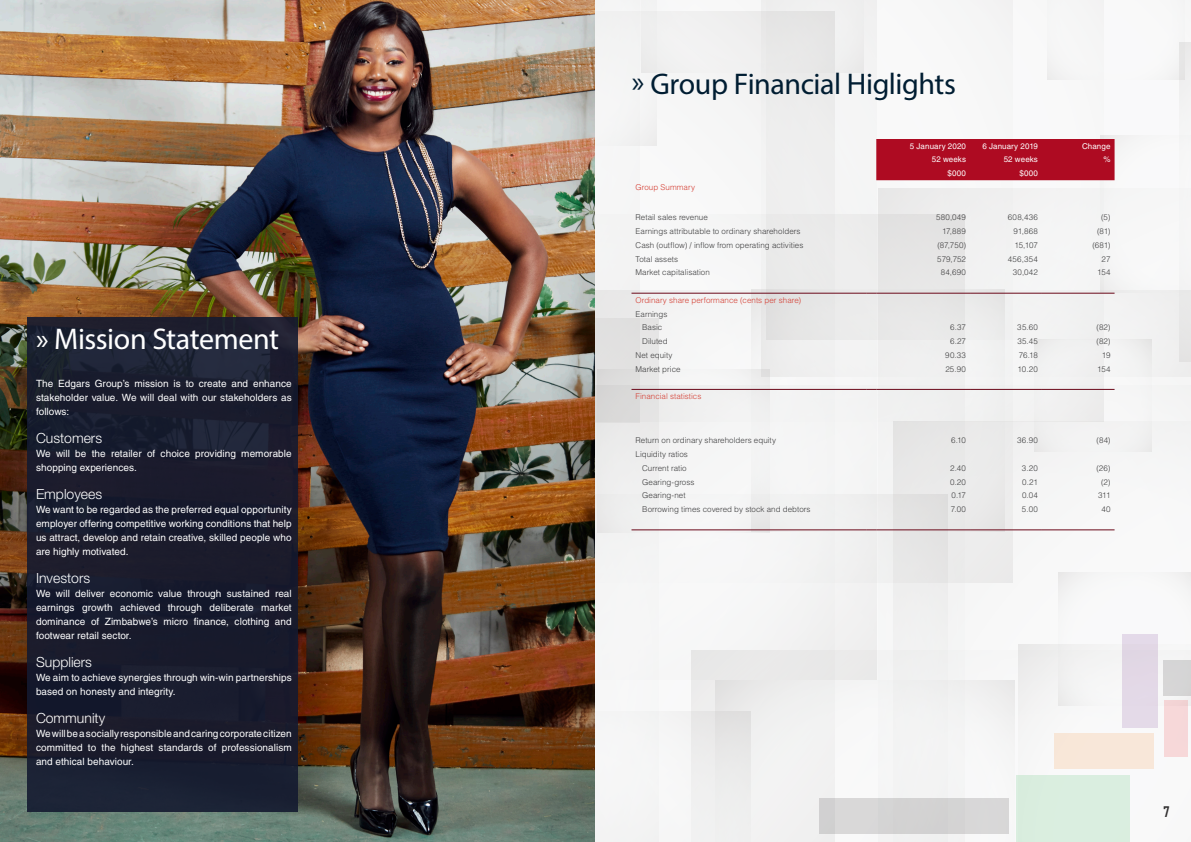
<style>
.page{position:relative;width:1191px;height:842px;background:#fff}
.page>*{position:absolute;margin:0;border:0;box-sizing:border-box;transform-origin:0 0}
.Heading_Side_Blue{font:30px "Myriad Pro";letter-spacing:-.015em;color:#001d32}
.Heading_Side_White{font:30px "Myriad Pro";letter-spacing:-.015em;color:#fff}
.Header_2_White{font:300 14px "Helvetica Neue LT Std";color:#fff}
.t1{font:700 14px "Agency FB";color:#312f30}
.Body_Text_White{font:10px/14px "Helvetica LT Std";letter-spacing:.005em;color:#fff;text-align:justify}
.Table_Contents{font:300 8px "Helvetica LT Std";letter-spacing:.005em;color:#3c3c3d}
.Table_Contents_Right{font:300 8px "Helvetica LT Std";letter-spacing:.025em;color:#3e3e3f}
.Table_Contents_Empha{font:300 8px "Helvetica LT Std";letter-spacing:.005em;color:#d43d32}
.Table_Top_White{font:8px "Helvetica LT Std";letter-spacing:.01em;color:#fff}
</style>
<div class="page">
<div style="left:762px;top:0;width:429px;height:376px;background:#f8f8f9"></div>
<div style="left:50px;top:0;width:826px;height:679px;background:#f3f3f3"></div>
<div style="left:878px;top:189px;width:313px;height:653px;background:#f5f5f5"></div>
<svg style="left:594px;top:214px;width:370px;height:628px"></svg>
<div style="left:1163px;top:660px;width:28px;height:35px;background:#d6d5d6"></div>
<div style="left:1122px;top:634px;width:35px;height:94px;background:#e3d9e7"></div>
<div style="left:1164px;top:700px;width:23px;height:57px;background:#f7d8d9"></div>
<div style="left:1054px;top:734px;width:99px;height:35px;background:#f8e7d9"></div>
<div style="left:1016px;top:775px;width:113px;height:67px;background:#daeee0"></div>
<div style="left:819px;top:799px;width:190px;height:35px;background:#d4d4d4"></div>
<img style="left:0;top:0;width:594px;height:842px">
<div style="left:876px;top:139px;width:238px;height:41px;background:#ae0b22"></div>
<hr style="left:631px;top:389px;width:235px;height:1px;background:#6b091a">
<hr style="left:876px;top:389px;width:94px;height:1px;background:#6b091a">
<hr style="left:970px;top:389px;width:72px;height:1px;background:#6b091a">
<hr style="left:1042px;top:389px;width:72px;height:1px;background:#6b091a">
<hr style="left:631px;top:530px;width:235px;height:1px;background:#6b091a">
<hr style="left:876px;top:530px;width:94px;height:1px;background:#6b091a">
<hr style="left:970px;top:530px;width:72px;height:1px;background:#6b091a">
<hr style="left:1042px;top:530px;width:72px;height:1px;background:#6b091a">
<hr style="left:631px;top:293px;width:235px;height:1px;background:#6b091a">
<hr style="left:876px;top:293px;width:94px;height:1px;background:#6b091a">
<hr style="left:970px;top:293px;width:72px;height:1px;background:#6b091a">
<hr style="left:1042px;top:293px;width:72px;height:1px;background:#6b091a">
<div style="left:27px;top:317px;width:271px;height:495px;background:#141a30"></div>
<p class="Heading_Side_White" style="left:36px;top:321px;width:245px">» Mission Statement</p>
<p class="Body_Text_White" style="left:36px;top:377px;width:257px">The Edgars Group’s mission is to create and enhance stakeholder value. We will deal with our stakeholders as follows:</p>
<p class="Header_2_White" style="left:36px;top:430px;width:68px">Customers</p>
<p class="Body_Text_White" style="left:36px;top:447px;width:257px">We will be the retailer of choice providing memorable shopping experiences.</p>
<p class="Header_2_White" style="left:36px;top:486px;width:68px">Employees</p>
<p class="Body_Text_White" style="left:36px;top:503px;width:257px">We want to be regarded as the preferred equal opportunity employer offering competitive working conditions that help us attract, develop and retain creative, skilled people who are highly motivated.</p>
<p class="Header_2_White" style="left:36px;top:570px;width:56px">Investors</p>
<p class="Body_Text_White" style="left:36px;top:587px;width:257px">We will deliver economic value through sustained real earnings growth achieved through deliberate market dominance of Zimbabwe’s micro finance, clothing and footwear retail sector.</p>
<p class="Header_2_White" style="left:36px;top:654px;width:57px">Suppliers</p>
<p class="Body_Text_White" style="left:36px;top:671px;width:257px">We aim to achieve synergies through win-win partnerships based on honesty and integrity.</p>
<p class="Header_2_White" style="left:36px;top:710px;width:71px">Community</p>
<p class="Body_Text_White" style="left:36px;top:727px;width:257px">We will be a socially responsible and caring corporate citizen committed to the highest standards of professionalism and ethical behaviour.</p>
<p class="Heading_Side_Blue" style="left:632px;top:65px;width:326px">» Group Financial Higlights</p>
<p class="Table_Top_White" style="left:910px;top:141px;width:58px">5 January 2020</p>
<p class="Table_Top_White" style="left:982px;top:141px;width:57px">6 January 2019</p>
<p class="Table_Top_White" style="left:1082px;top:141px;width:30px">Change</p>
<p class="Table_Top_White" style="left:932px;top:155px;width:36px">52 weeks</p>
<p class="Table_Top_White" style="left:1003px;top:155px;width:36px">52 weeks</p>
<p class="Table_Top_White" style="left:1103px;top:155px;width:9px">%</p>
<p class="Table_Top_White" style="left:947px;top:169px;width:20px">$000</p>
<p class="Table_Top_White" style="left:1019px;top:169px;width:20px">$000</p>
<p class="Table_Contents_Empha" style="left:635px;top:182px;width:61px">Group Summary</p>
<p class="Table_Contents" style="left:635px;top:213px;width:74px">Retail sales revenue</p>
<p class="Table_Contents_Right" style="left:936px;top:213px;width:31px">580,049</p>
<p class="Table_Contents_Right" style="left:1008px;top:213px;width:32px">608,436</p>
<p class="Table_Contents_Right" style="left:1101px;top:213px;width:11px">(5)</p>
<p class="Table_Contents" style="left:635px;top:226px;width:167px">Earnings attributable to ordinary shareholders</p>
<p class="Table_Contents_Right" style="left:942px;top:226px;width:25px">17,889</p>
<p class="Table_Contents_Right" style="left:1013px;top:226px;width:26px">91,868</p>
<p class="Table_Contents_Right" style="left:1097px;top:226px;width:15px">(81)</p>
<p class="Table_Contents" style="left:635px;top:240px;width:169px">Cash (outflow) / inflow from operating activities</p>
<p class="Table_Contents_Right" style="left:937px;top:240px;width:30px">(87,750)</p>
<p class="Table_Contents_Right" style="left:1014px;top:240px;width:25px">15,107</p>
<p class="Table_Contents_Right" style="left:1092px;top:240px;width:20px">(681)</p>
<p class="Table_Contents" style="left:635px;top:254px;width:44px">Total assets</p>
<p class="Table_Contents_Right" style="left:937px;top:254px;width:30px">579,752</p>
<p class="Table_Contents_Right" style="left:1007px;top:254px;width:32px">456,354</p>
<p class="Table_Contents_Right" style="left:1101px;top:254px;width:10px">27</p>
<p class="Table_Contents" style="left:635px;top:268px;width:76px">Market capitalisation</p>
<p class="Table_Contents_Right" style="left:940px;top:268px;width:27px">84,690</p>
<p class="Table_Contents_Right" style="left:1012px;top:268px;width:27px">30,042</p>
<p class="Table_Contents_Right" style="left:1097px;top:268px;width:15px">154</p>
<p class="Table_Contents_Empha" style="left:635px;top:295px;width:167px">Ordinary share performance (cents per share)</p>
<p class="Table_Contents" style="left:635px;top:309px;width:33px">Earnings</p>
<p class="Table_Contents" style="left:642px;top:323px;width:22px">Basic</p>
<p class="Table_Contents_Right" style="left:950px;top:323px;width:17px">6.37</p>
<p class="Table_Contents_Right" style="left:1017px;top:323px;width:22px">35.60</p>
<p class="Table_Contents_Right" style="left:1096px;top:323px;width:16px">(82)</p>
<p class="Table_Contents" style="left:642px;top:336px;width:27px">Diluted</p>
<p class="Table_Contents_Right" style="left:950px;top:336px;width:17px">6.27</p>
<p class="Table_Contents_Right" style="left:1017px;top:336px;width:22px">35.45</p>
<p class="Table_Contents_Right" style="left:1096px;top:336px;width:16px">(82)</p>
<p class="Table_Contents" style="left:635px;top:350px;width:38px">Net equity</p>
<p class="Table_Contents_Right" style="left:945px;top:350px;width:22px">90.33</p>
<p class="Table_Contents_Right" style="left:1018px;top:350px;width:21px">76.18</p>
<p class="Table_Contents_Right" style="left:1101px;top:350px;width:10px">19</p>
<p class="Table_Contents" style="left:635px;top:364px;width:47px">Market price</p>
<p class="Table_Contents_Right" style="left:945px;top:364px;width:22px">25.90</p>
<p class="Table_Contents_Right" style="left:1017px;top:364px;width:22px">10.20</p>
<p class="Table_Contents_Right" style="left:1097px;top:364px;width:15px">154</p>
<p class="Table_Contents_Empha" style="left:635px;top:391px;width:67px">Financial statistics</p>
<p class="Table_Contents" style="left:635px;top:436px;width:142px">Return on ordinary shareholders equity</p>
<p class="Table_Contents_Right" style="left:951px;top:436px;width:16px">6.10</p>
<p class="Table_Contents_Right" style="left:1017px;top:436px;width:22px">36.90</p>
<p class="Table_Contents_Right" style="left:1096px;top:436px;width:16px">(84)</p>
<p class="Table_Contents" style="left:635px;top:449px;width:54px">Liquidity ratios</p>
<p class="Table_Contents" style="left:642px;top:463px;width:46px">Current ratio</p>
<p class="Table_Contents_Right" style="left:950px;top:463px;width:17px">2.40</p>
<p class="Table_Contents_Right" style="left:1021px;top:463px;width:18px">3.20</p>
<p class="Table_Contents_Right" style="left:1096px;top:463px;width:16px">(26)</p>
<p class="Table_Contents" style="left:642px;top:477px;width:54px">Gearing-gross</p>
<p class="Table_Contents_Right" style="left:950px;top:477px;width:18px">0.20</p>
<p class="Table_Contents_Right" style="left:1022px;top:477px;width:17px">0.21</p>
<p class="Table_Contents_Right" style="left:1101px;top:477px;width:11px">(2)</p>
<p class="Table_Contents" style="left:642px;top:490px;width:45px">Gearing-net</p>
<p class="Table_Contents_Right" style="left:951px;top:490px;width:16px">0.17</p>
<p class="Table_Contents_Right" style="left:1022px;top:490px;width:17px">0.04</p>
<p class="Table_Contents_Right" style="left:1098px;top:490px;width:14px">311</p>
<p class="Table_Contents" style="left:642px;top:504px;width:170px">Borrowing times covered by stock and debtors</p>
<p class="Table_Contents_Right" style="left:951px;top:504px;width:17px">7.00</p>
<p class="Table_Contents_Right" style="left:1022px;top:504px;width:18px">5.00</p>
<p class="Table_Contents_Right" style="left:1101px;top:504px;width:11px">40</p>
<h2 class="t1" style="left:1163px;top:803px;width:8px">7</h2>
</div>
